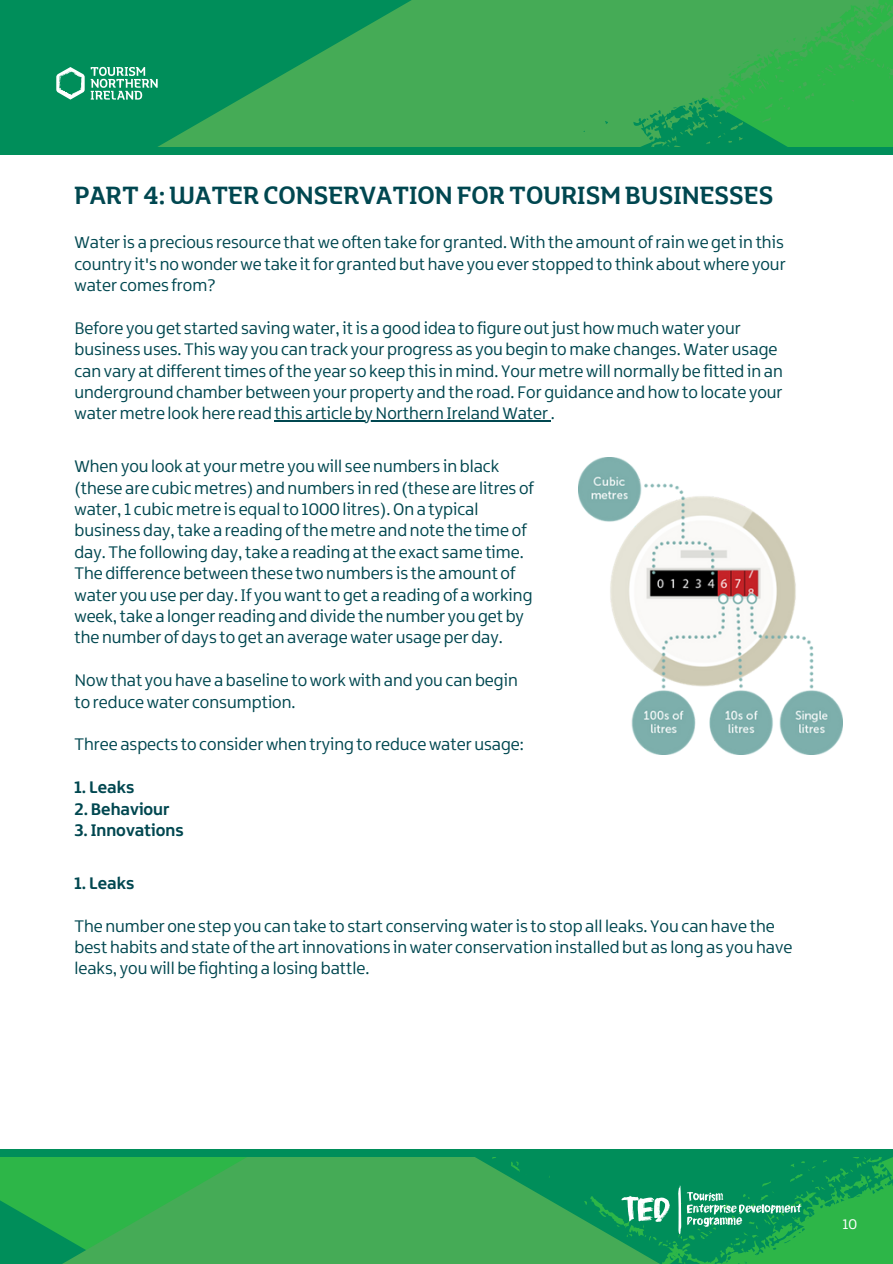
<style>
.page{position:relative;width:893px;height:1264px;background:#fff}
.page>*{position:absolute;margin:0;border:0;box-sizing:border-box;transform-origin:0 0}
.t1{font:27px "Northern Ireland Headline";color:#004750}
.t2{font:18px/21.3px "Northern Ireland";color:#004750}
.t3{font:700 18px/21.3px "Northern Ireland";color:#004750}
.t4{font:15px "Northern Ireland";color:#fff}
</style>
<div class="page">
<div style="left:0;top:0;width:892px;height:147px;background:#008e5a"></div>
<svg style="left:80px;top:0;width:812px;height:155px;fill:#45ab56"></svg>
<div style="left:0;top:147px;width:892px;height:7px;background:#008e5a"></div>
<svg style="left:91px;top:67px;width:67px;height:33px"></svg>
<svg style="left:56px;top:67px;width:29px;height:33px"></svg>
<svg style="left:0;top:1149px;width:892px;height:114px;background:#2ba556"></svg>
<img style="left:579px;top:457px;width:263px;height:297px">
<hr style="left:274px;top:420px;width:277px;height:1px;background:#004750">
<h1 class="t1" style="left:74px;top:184px;width:700px">PART4:WATER CONSERVATIONFORTOURISM BUSINESSES</h1>
<p class="t2" style="left:74px;top:233px;width:712px;text-align:justify">Wateris a precious resource thatwe often take for granted. With the amount ofrainwe getin this country it's nowonderwe take itfor granted but have you ever stopped to think aboutwhere your water comes from?</p>
<p class="t2" style="left:74px;top:318px;width:709px">Before you get started savingwater, itis a good idea to figure outjust how muchwater your business uses. Thisway you can track your progress as you begin to make changes. Water usage can vary at differenttimes ofthe year so keep this in mind. Your metrewill normally be fitted in an underground chamber between your property and the road. For guidance and howto locate your water metre look here read this article byNorthern Ireland Water.</p>
<p class="t2" style="left:74px;top:457px;width:461px">When you look at your metre youwill see numbers in black (these are cubic metres) and numbers in red (these are litres of water,1 cubic metre is equalto 1000 litres).On a typical business day,take a reading ofthe metre and note the time of day. The following day,take a reading atthe exact same time.<br>The difference between these two numbers is the amount of water you use per day.If youwantto get a reading of aworking week,take a longerreading and divide the number you get by the number of days to get an averagewater usage per day.</p>
<p class="t2" style="left:74px;top:670px;width:445px">Nowthat you have a baseline toworkwith and you can begin to reducewater consumption.</p>
<p class="t2" style="left:74px;top:735px;width:451px">Three aspects to considerwhen trying to reducewater usage:</p>
<p class="t3" style="left:74px;top:777px;width:61px">1. Leaks</p>
<p class="t3" style="left:74px;top:799px;width:111px">2. Behaviour<br>3.Innovations</p>
<p class="t3" style="left:74px;top:873px;width:61px">1. Leaks</p>
<p class="t2" style="left:74px;top:916px;width:719px">The number one step you can take to start conservingwateris to stop all leaks. You can have the best habits and state ofthe artinnovations inwater conservation installed but as long as you have leaks, youwill be fighting a losing battle.</p>
<p class="t4" style="left:842px;top:1217px;width:16px">10</p>
</div>
